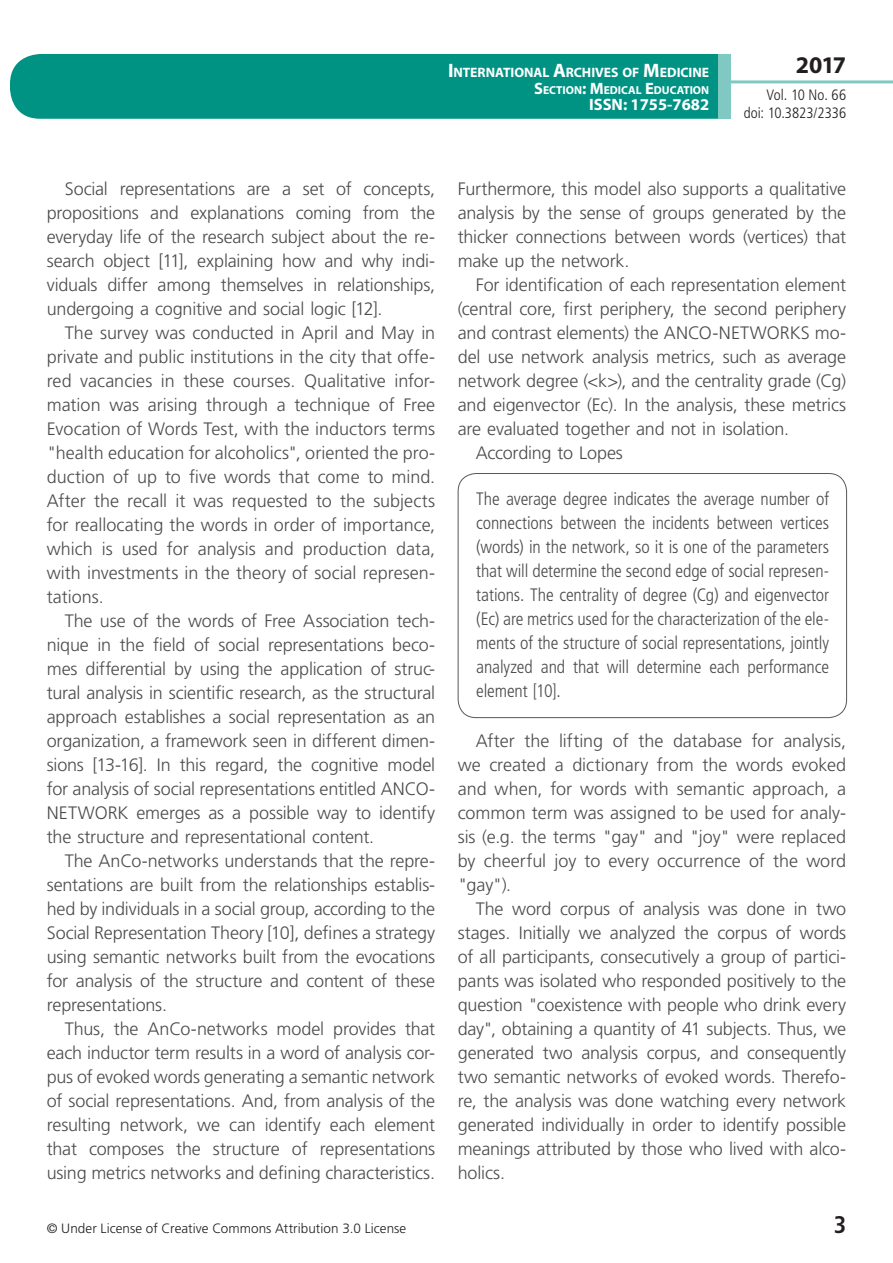
<style>
.page{position:relative;width:893px;height:1263px;background:#fff}
.page>*{position:absolute;margin:0;border:0;box-sizing:border-box;transform-origin:0 0}
.t1{font:700 24px "Myriad Pro";color:#231f20}
.t2{font:700 condensed 24px "Frutiger LT Std";color:#231f20}
.t3{font:300 18px/24px "Frutiger LT Std";letter-spacing:-.01em;color:#4b4c4d;text-align:justify}
.t4{font:300 condensed 18px/24px "Frutiger LT Std";letter-spacing:-.01em;color:#4b4c4d;text-align:justify}
.t5{font:700 16.5px "Myriad Pro";color:#fff}
.t6{font:300 condensed 15px/18px "Frutiger LT Std";color:#231f20;text-align:right}
.t7{font:700 13.65px "Myriad Pro";letter-spacing:-.005em;color:#fff}
.t8{font:300 13.5px "Frutiger LT Std";letter-spacing:.005em;color:#231f20}
.t9{font:700 11.55px "Myriad Pro";color:#fff}
.s1{font-size:19.5px}
.s2{font-size:16.5px}
</style>
<div class="page">
<div style="left:10px;top:54px;width:775px;height:65px;background:#009384;border-radius:30px"></div>
<div style="left:732px;top:0;width:161px;height:157px;background:#fff"></div>
<hr style="left:730px;top:80px;width:163px;height:3px;background:#80c9c2">
<div style="left:718px;top:54px;width:13px;height:65px;background:#80c9c2"></div>
<div style="left:458px;top:473px;width:389px;height:245px;border:1px solid #57585a;border-radius:18px"></div>
<p class="t7" style="left:448px;top:64px;width:263px"><span class="s1">I</span>NTERNATIONAL <span class="s1">A</span>RCHIVES OF <span class="s1">M</span>EDICINE</p>
<p class="t9" style="left:534px;top:82px;width:177px"><span class="s2">S</span>ECTION<span class="s2">: M</span>EDICAL <span class="s2">E</span>DUCATION</p>
<p class="t5" style="left:589px;top:94px;width:122px">ISSN: 1755-7682</p>
<h1 class="t1" style="left:796px;top:49px;width:52px">2017</h1>
<p class="t6" style="left:744px;top:86px;width:104px">Vol. 10 No. 66 doi: 10.3823/2336</p>
<p class="t3" style="left:47px;top:177px;width:390px;text-indent:18px">Social representations are a set of concepts, propositions and explanations coming from the everyday life of the research subject about the re&shy;search object [11], explaining how and why indi&shy;viduals differ among themselves in relationships, undergoing a cognitive and social logic [12].</p>
<p class="t3" style="left:47px;top:321px;width:390px;text-indent:18px">The survey was conducted in April and May in private and public institutions in the city that offe&shy;red vacancies in these courses. Qualitative infor&shy;mation was arising through a technique of Free Evocation of Words Test, with the inductors terms "health education for alcoholics", oriented the pro&shy;duction of up to five words that come to mind.<br>After the recall it was requested to the subjects for reallocating the words in order of importance, which is used for analysis and production data, with investments in the theory of social represen&shy;tations.</p>
<p class="t3" style="left:47px;top:609px;width:390px;text-indent:18px">The use of the words of Free Association tech&shy;nique in the field of social representations beco&shy;mes differential by using the application of struc&shy;tural analysis in scientific research, as the structural approach establishes a social representation as an organization, a framework seen in different dimen&shy;sions [13-16]. In this regard, the cognitive model for analysis of social representations entitled ANCO-NETWORK emerges as a possible way to identify the structure and representational content.</p>
<p class="t3" style="left:47px;top:849px;width:390px;text-indent:18px">The AnCo-networks understands that the repre&shy;sentations are built from the relationships establis&shy;hed by individuals in a social group, according to the Social Representation Theory [10], defines a strategy using semantic networks built from the evocations for analysis of the structure and content of these representations.</p>
<p class="t3" style="left:47px;top:1017px;width:390px;text-indent:18px">Thus, the AnCo-networks model provides that each inductor term results in a word of analysis cor&shy;pus of evoked words generating a semantic network of social representations. And, from analysis of the resulting network, we can identify each element that composes the structure of representations using metrics networks and defining characteristics.</p>
<p class="t3" style="left:458px;top:177px;width:390px">Furthermore, this model also supports a qualitative analysis by the sense of groups generated by the thicker connections between words (vertices) that make up the network.</p>
<p class="t3" style="left:476px;top:273px;width:372px">For identification of each representation element</p>
<p class="t3" style="left:458px;top:297px;width:390px">(central core, first periphery, the second periphery</p>
<p class="t3" style="left:458px;top:321px;width:390px">and contrast elements) the ANCO-NETWORKS mo-</p>
<p class="t3" style="left:458px;top:345px;width:390px">del use network analysis metrics, such as average</p>
<p class="t3" style="left:458px;top:369px;width:390px">network degree (&lt;k&gt;), and the centrality grade (Cg)</p>
<p class="t3" style="left:458px;top:393px;width:390px">and eigenvector (Ec). In the analysis, these metrics</p>
<p class="t3" style="left:458px;top:417px;width:333px">are evaluated together and not in isolation.</p>
<p class="t3" style="left:476px;top:441px;width:149px">According to Lopes</p>
<p class="t4" style="left:476px;top:487px;width:354px">The average degree indicates the average number of connections between the incidents between vertices (words) in the network, so it is one of the parameters that will determine the second edge of social represen&shy;tations. The centrality of degree (Cg) and eigenvector (Ec) are metrics used for the characterization of the ele&shy;ments of the structure of social representations, jointly analyzed and that will determine each performance element [10].</p>
<p class="t3" style="left:458px;top:729px;width:390px;text-indent:18px">After the lifting of the database for analysis, we created a dictionary from the words evoked and when, for words with semantic approach, a common term was assigned to be used for analy&shy;sis (e.g. the terms "gay" and "joy" were replaced by cheerful joy to every occurrence of the word "gay").</p>
<p class="t3" style="left:458px;top:897px;width:390px;text-indent:18px">The word corpus of analysis was done in two stages. Initially we analyzed the corpus of words of all participants, consecutively a group of partici&shy;pants was isolated who responded positively to the question "coexistence with people who drink every day", obtaining a quantity of 41 subjects. Thus, we generated two analysis corpus, and consequently two semantic networks of evoked words. Therefo&shy;re, the analysis was done watching every network generated individually in order to identify possible meanings attributed by those who lived with alco&shy;holics.</p>
<p class="t8" style="left:47px;top:1220px;width:361px">© Under License of Creative Commons Attribution 3.0 License</p>
<h1 class="t2" style="left:834px;top:1210px;width:14px">3</h1>
</div>
